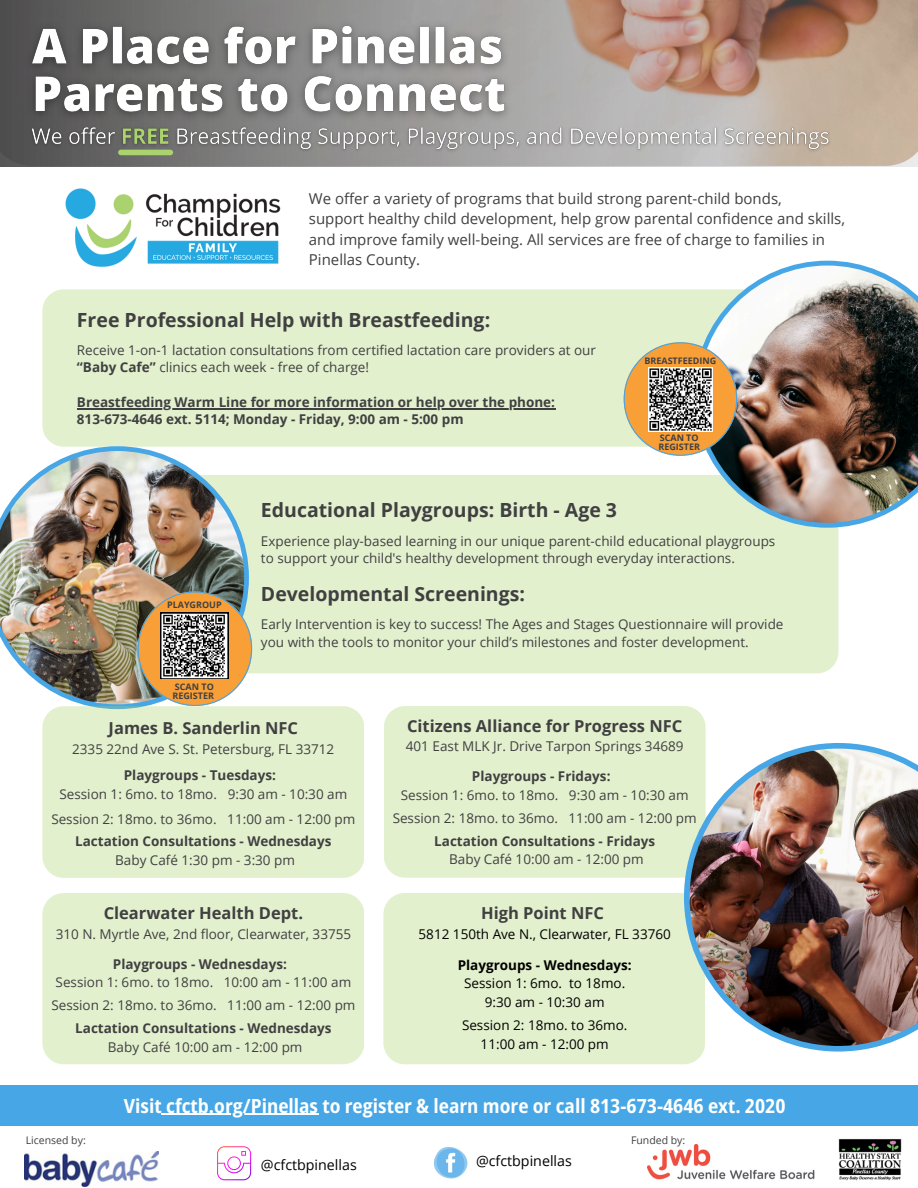
<style>
.page{position:relative;width:918px;height:1188px;background:#fff}
.page>*{position:absolute;margin:0;border:0;box-sizing:border-box;transform-origin:0 0}
.t1{font:700 19.5px "Open Sans";color:#404041}
.t2{font:700 semi-condensed 19.5px "Open Sans";color:#fff}
.t3{font:700 16.5px "Open Sans";color:#404041}
.t4{font:15px/20.2px "Open Sans";color:#404041}
.t5{font:14.25px "Open Sans";color:#000}
.t6{font:13.5px/17.5px "Open Sans";color:#404041}
.t7{font:700 13.5px/18.8px "Open Sans";color:#404041;text-align:center}
.t8{font:13.5px/18.8px "Open Sans";color:#000;text-align:center}
.t9{font:10.5px "Open Sans";color:#404041}
.t10{font:700 9px "Open Sans";color:#404041}
.s1{font-weight:700}
.s2{font-weight:400}
</style>
<div class="page">
<div style="left:0;top:1086px;width:918px;height:40px;background:#46a6e6"></div>
<img style="left:65px;top:188px;width:216px;height:79px">
<svg style="left:0;top:0;width:918px;height:166px;background:#a9958a"></svg>
<div style="left:170px;top:475px;width:668px;height:198px;background:#e3f0ce;border-radius:21px"></div>
<div style="left:42px;top:289px;width:773px;height:158px;background:#e3f0ce;border-radius:21px"></div>
<img style="left:694px;top:261px;width:224px;height:267px">
<img style="left:647px;top:1144px;width:168px;height:36px">
<img style="left:838px;top:1138px;width:63px;height:43px">
<img style="left:25px;top:1151px;width:134px;height:35px">
<svg style="left:216px;top:1145px;width:36px;height:36px"></svg>
<svg style="left:217px;top:1146px;width:34px;height:34px"></svg>
<svg style="left:433px;top:1147px;width:35px;height:32px"></svg>
<img style="left:0;top:446px;width:249px;height:260px">
<svg style="left:138px;top:591px;width:114px;height:115px;background:#b7976d"></svg>
<svg style="left:624px;top:342px;width:113px;height:114px"></svg>
<img style="left:648px;top:367px;width:64px;height:64px">
<div style="left:42px;top:706px;width:322px;height:172px;background:#e3f0ce;border-radius:21px"></div>
<div style="left:42px;top:893px;width:322px;height:171px;background:#e3f0ce;border-radius:21px"></div>
<div style="left:383px;top:893px;width:322px;height:171px;background:#e3f0ce;border-radius:21px"></div>
<div style="left:384px;top:706px;width:322px;height:172px;background:#e3f0ce;border-radius:21px"></div>
<img style="left:684px;top:743px;width:234px;height:309px">
<hr style="left:166px;top:1114px;width:152px;height:1px;background:#fff">
<hr style="left:77px;top:408px;width:479px;height:1px;background:#404041">
<img style="left:26px;top:121px;width:810px;height:36px">
<img style="left:18px;top:12px;width:500px;height:115px">
<h5 class="t4" style="left:309px;top:188px;width:538px">We offer a variety of programs that build strong parent-child bonds,<br>support healthy child development, help grow parental confidence and skills, and improve family well-being. All services are free of charge to families in Pinellas County.</h5>
<h5 class="t1" style="left:77px;top:306px;width:415px">Free Professional Help with Breastfeeding:</h5>
<h5 class="t6" style="left:77px;top:342px;width:521px;line-height:16.8px">Receive 1-on-1 lactation consultations from certified lactation care providers at our <span class="s1">“Baby Cafe”</span> clinics each week - free of charge!</h5>
<h5 class="t7" style="left:77px;top:393px;width:480px;line-height:16.8px;text-align:left">Breastfeeding Warm Line for more information or help over the phone:<br>813-673-4646 ext. 5114; Monday - Friday, 9:00 am - 5:00 pm</h5>
<h5 class="t10" style="left:644px;top:354px;width:73px">BREASTFEEDING</h5>
<h5 class="t10" style="left:660px;top:431px;width:40px">SCAN TO</h5>
<h5 class="t10" style="left:658px;top:440px;width:43px">REGISTER</h5>
<p class="t10" style="left:167px;top:599px;width:56px">PLAYGROUP</p>
<p class="t10" style="left:175px;top:681px;width:40px">SCAN TO</p>
<p class="t10" style="left:172px;top:690px;width:43px">REGISTER</p>
<p class="t1" style="left:261px;top:496px;width:358px">Educational Playgroups: Birth - Age 3</p>
<p class="t6" style="left:261px;top:532px;width:516px">Experience play-based learning in our unique parent-child educational playgroups to support your child's healthy development through everyday interactions.</p>
<p class="t1" style="left:261px;top:580px;width:266px">Developmental Screenings:</p>
<p class="t6" style="left:261px;top:615px;width:524px">Early Intervention is key to success! The Ages and Stages Questionnaire will provide you with the tools to monitor your child’s milestones and foster development.</p>
<p class="t3" style="left:109px;top:716px;width:191px">James B. Sanderlin NFC</p>
<p class="t6" style="left:72px;top:735px;width:264px;line-height:26.2px;text-align:center">2335 22nd Ave S. St. Petersburg, FL 33712<br><span class="s1">Playgroups - Tuesdays:</span></p>
<p class="t6" style="left:59px;top:785px;width:289px">Session 1: 6mo. to 18mo. 9:30 am - 10:30 am</p>
<h5 class="t6" style="left:51px;top:810px;width:306px">Session 2: 18mo. to 36mo. 11:00 am - 12:00 pm</h5>
<h5 class="t7" style="left:75px;top:832px;width:258px">Lactation Consultations - Wednesdays<br><span class="s2">Baby Café 1:30 pm - 3:30 pm</span></h5>
<h5 class="t3" style="left:104px;top:901px;width:201px">Clearwater Health Dept.</h5>
<h5 class="t6" style="left:56px;top:925px;width:297px">310 N. Myrtle Ave, 2nd floor, Clearwater, 33755</h5>
<h5 class="t6" style="left:56px;top:954px;width:297px;line-height:18.8px;text-align:center"><span class="s1">Playgroups - Wednesdays:<br></span>Session 1: 6mo. to 18mo. 10:00 am - 11:00 am</h5>
<h5 class="t6" style="left:51px;top:996px;width:306px">Session 2: 18mo. to 36mo. 11:00 am - 12:00 pm</h5>
<h5 class="t7" style="left:75px;top:1018px;width:258px">Lactation Consultations - Wednesdays<br><span class="s2">Baby Café 10:00 am - 12:00 pm</span></h5>
<p class="t3" style="left:407px;top:715px;width:277px">Citizens Alliance for Progress NFC</p>
<p class="t6" style="left:406px;top:737px;width:279px">401 East MLK Jr. Drive Tarpon Springs 34689</p>
<p class="t6" style="left:401px;top:767px;width:289px;line-height:18.8px;text-align:center"><span class="s1">Playgroups - Fridays:<br></span>Session 1: 6mo. to 18mo. 9:30 am - 10:30 am</p>
<p class="t6" style="left:393px;top:809px;width:306px">Session 2: 18mo. to 36mo. 11:00 am - 12:00 pm</p>
<p class="t7" style="left:434px;top:831px;width:222px">Lactation Consultations - Fridays<br><span class="s2">Baby Café 10:00 am - 12:00 pm</span></p>
<h5 class="t3" style="left:481px;top:901px;width:124px">High Point NFC</h5>
<h5 class="t8" style="left:419px;top:924px;width:254px">5812 150th Ave N., Clearwater, FL 33760</h5>
<h4 class="t8" style="left:458px;top:955px;width:176px"><span class="s1">Playgroups - Wednesdays:<br></span>Session 1: 6mo. to 18mo.<br>9:30 am - 10:30 am</h4>
<p class="t8" style="left:462px;top:1015px;width:167px">Session 2: 18mo. to 36mo.<br>11:00 am - 12:00 pm</p>
<h5 class="t9" style="left:26px;top:1133px;width:61px">Licensed by:</h5>
<h5 class="t2" style="left:124px;top:1092px;width:663px">Visit cfctb.org/Pinellas to register &amp; learn more or call 813-673-4646 ext. 2020</h5>
<h5 class="t5" style="left:261px;top:1154px;width:97px">@cfctbpinellas</h5>
<h2 class="t5" style="left:476px;top:1150px;width:97px">@cfctbpinellas</h2>
<h5 class="t9" style="left:631px;top:1133px;width:56px">Funded by:</h5>
</div>
